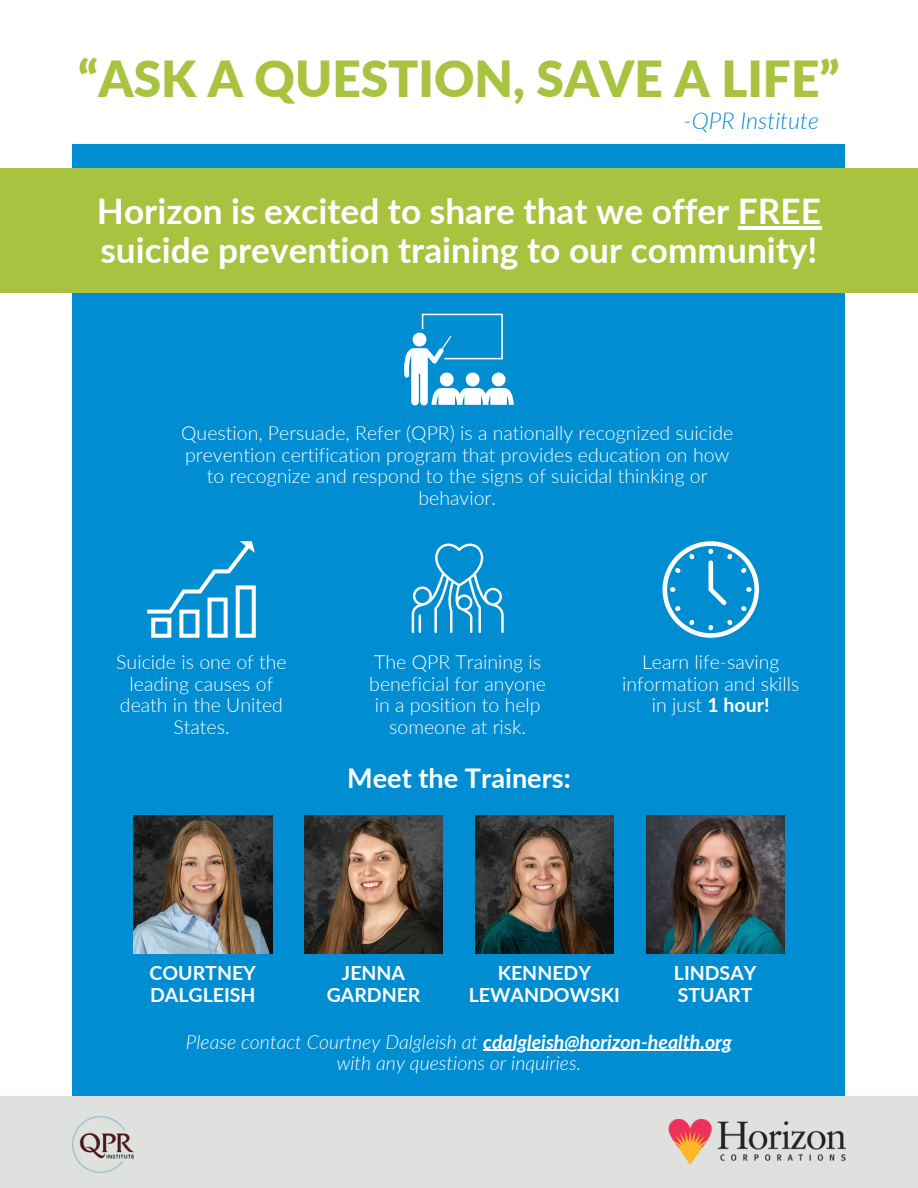
<style>
.page{position:relative;width:918px;height:1188px;background:#fff}
.page>*{position:absolute;margin:0;border:0;box-sizing:border-box;transform-origin:0 0}
.t1{font:900 49.65px "Lato";color:#a9c23f}
.t2{font:700 35.25px/38.2px "Lato";color:#fff}
.t3{font:700 27.15px "Lato";color:#fff}
.t4{font:italic 300 23.25px "Lato";color:#008dd1}
.t5{font:300 19.5px/21.3px "Lato";color:#fff;text-align:center}
.t6{font:italic 300 19.5px "Lato";color:#fff}
.t7{font:700 19.5px/21.3px "Lato";color:#fff}
.s1{font-weight:700}
</style>
<div class="page">
<div style="left:73px;top:144px;width:772px;height:1011px;background:#008dd1"></div>
<div style="left:0;top:1096px;width:918px;height:92px;background:#dfe1df"></div>
<div style="left:0;top:168px;width:918px;height:124px;background:#a9c23f"></div>
<img style="left:668px;top:1119px;width:177px;height:46px">
<img style="left:646px;top:815px;width:138px;height:139px">
<img style="left:134px;top:815px;width:138px;height:139px">
<img style="left:475px;top:815px;width:139px;height:139px">
<img style="left:305px;top:815px;width:138px;height:139px">
<img style="left:73px;top:1117px;width:61px;height:56px">
<svg style="left:404px;top:314px;width:109px;height:91px"></svg>
<svg style="left:412px;top:543px;width:92px;height:90px"></svg>
<svg style="left:663px;top:541px;width:96px;height:97px"></svg>
<svg style="left:147px;top:541px;width:109px;height:97px"></svg>
<hr style="left:738px;top:227px;width:83px;height:3px;background:#fff">
<hr style="left:483px;top:1050px;width:249px;height:1px;background:#fff">
<p class="t1" style="left:78px;top:48px;width:763px">“ASK A QUESTION, SAVE A LIFE”</p>
<p class="t4" style="left:684px;top:106px;width:137px">-QPR Institute</p>
<p class="t2" style="left:97px;top:192px;width:726px">Horizon is excited to share that we offer FREE suicide prevention training to our community!</p>
<p class="t5" style="left:181px;top:422px;width:554px">Question, Persuade, Refer (QPR) is a nationally recognized suicide prevention certification program that provides education on how to recognize and respond to the signs of suicidal thinking or behavior.</p>
<p class="t5" style="left:116px;top:651px;width:172px">Suicide is one of the leading causes of death in the United<br>States.</p>
<h5 class="t5" style="left:369px;top:651px;width:178px">The QPR Training is beneficial for anyone in a position to help someone at risk.</h5>
<p class="t5" style="left:622px;top:651px;width:179px">Learn life-saving information and skills in just <span class="s1">1 hour!</span></p>
<h3 class="t3" style="left:347px;top:761px;width:225px">Meet the Trainers:</h3>
<h5 class="t7" style="left:150px;top:962px;width:108px">COURTNEY<br>DALGLEISH</h5>
<p class="t7" style="left:469px;top:962px;width:153px;text-align:center">KENNEDY<br>LEWANDOWSKI</p>
<h5 class="t7" style="left:327px;top:962px;width:95px;text-align:center">JENNA<br>GARDNER</h5>
<p class="t7" style="left:674px;top:962px;width:84px">LINDSAY<br>STUART</p>
<h5 class="t6" style="left:186px;top:1029px;width:548px">Please contact Courtney Dalgleish at <span class="s1">cdalgleish@horizon-health.org</span></h5>
<p class="t6" style="left:337px;top:1051px;width:246px">with any questions or inquiries.</p>
</div>
